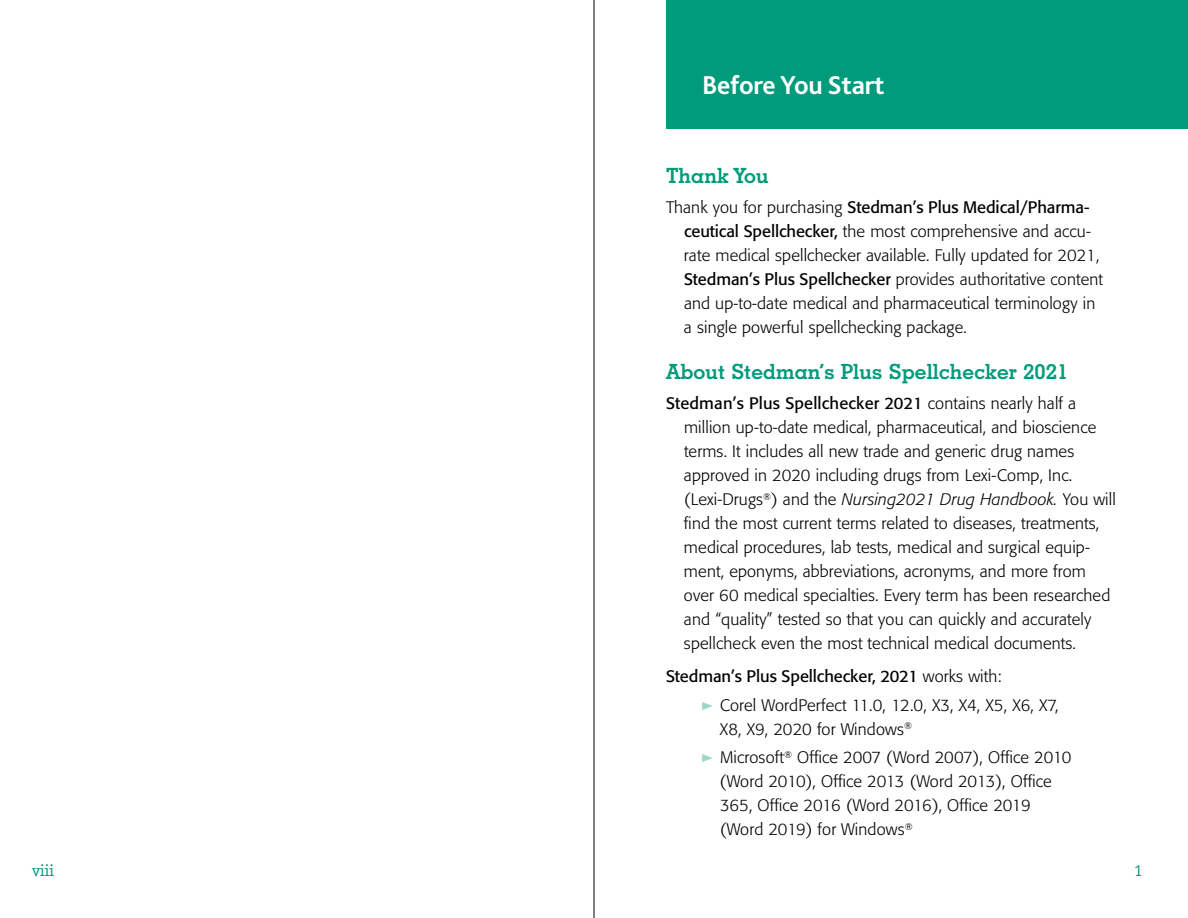
<style>
.page{position:relative;width:1188px;height:918px;background:#fff}
.page>*{position:absolute;margin:0;border:0;box-sizing:border-box;transform-origin:0 0}
.t1{font:700 27px "Bliss 2";letter-spacing:-.01em;color:#fff}
.t2{font:700 21px "Geometric Slab 703 BT";letter-spacing:.005em;color:#009b7a}
.t3{font:300 16.5px/24px "Formata";letter-spacing:.01em;color:#000}
.t4{font:16.5px "Officina Serif";color:#009b7a}
.s1{font-weight:400}
.s2{font-style:italic}
</style>
<div class="page">
<hr style="left:594px;top:0;width:1px;height:918px;background:#000">
<div style="left:666px;top:0;width:522px;height:129px;background:#009b7a"></div>
<h1 class="t1" style="left:702px;top:68px;width:184px">Before You Start</h1>
<p class="t2" style="left:666px;top:162px;width:104px">Thank You</p>
<p class="t3" style="left:684px;top:195px;width:421px;text-indent:-18px">Thank you for purchasing <span class="s1">Stedman’s Plus Medical/Pharma&shy;ceutical Spellchecker,</span> the most comprehensive and accu&shy;rate medical spellchecker available. Fully updated for 2021, <span class="s1">Stedman’s Plus Spellchecker</span> provides authoritative content and up-to-date medical and pharmaceutical terminology in a single powerful spellchecking package.</p>
<p class="t2" style="left:666px;top:359px;width:404px">About Stedman’s Plus Spellchecker 2021</p>
<p class="t3" style="left:684px;top:391px;width:433px;text-indent:-18px"><span class="s1">Stedman’s Plus Spellchecker 2021</span> contains nearly half a million up-to-date medical, pharmaceutical, and bioscience terms. It includes all new trade and generic drug names approved in 2020 including drugs from Lexi-Comp, Inc. (Lexi-Drugs<sup>®</sup>) and the <span class="s2">Nursing2021 Drug Handbook.</span> You will find the most current terms related to diseases, treatments, medical procedures, lab tests, medical and surgical equip&shy;ment, eponyms, abbreviations, acronyms, and more from over 60 medical specialties. Every term has been researched and “quality” tested so that you can quickly and accurately spellcheck even the most technical medical documents.</p>
<p class="t3" style="left:720px;top:662px;width:340px;line-height:28.5px;text-indent:-54px"><span class="s1">Stedman’s Plus Spellchecker, 2021</span> works with:<br>Corel WordPerfect 11.0, 12.0, X3, X4, X5, X6, X7,</p>
<p class="t3" style="left:720px;top:715px;width:353px;line-height:28.5px">X8, X9, 2020 for Windows<sup>®<br></sup>Microsoft<sup>®</sup> Office 2007 (Word 2007), Office 2010</p>
<p class="t3" style="left:720px;top:769px;width:333px">(Word 2010), Office 2013 (Word 2013), Office<br>365, Office 2016 (Word 2016), Office 2019 (Word 2019) for Windows<sup>®</sup></p>
<p class="t4" style="left:32px;top:861px;width:23px">viii</p>
<p class="t4" style="left:1134px;top:861px;width:10px">1</p>
</div>
